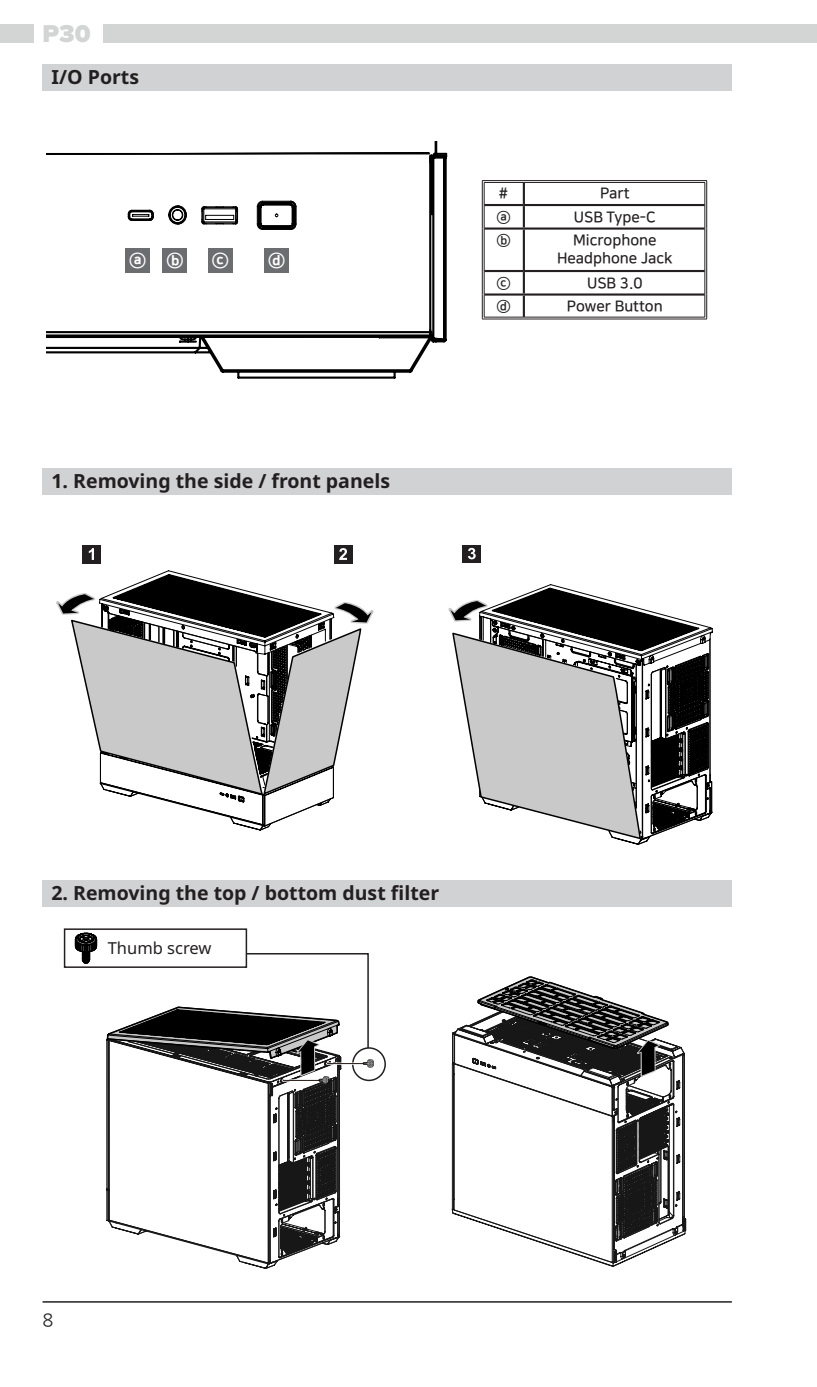
<style>
.page{position:relative;width:817px;height:1387px;background:#fff}
.page>*{position:absolute;margin:0;border:0;box-sizing:border-box;transform-origin:0 0}
.t1{font:900 25.2px "Proxima Nova";color:#d3d4d4}
.t2{font:700 19.5px "Noto Sans";color:#231f20}
.t3{font:18px "Nanum Square EB";color:#fff}
.t4{font:18px "Nanum Gothic";color:#231f20}
.t5{font:16.5px "Noto Sans";color:#231f20}
.t6{font:15px "Nanum Square B";color:#231f20}
</style>
<div class="page">
<hr style="left:43px;top:1300px;width:688px;height:2px;background:#231f20">
<div style="left:103px;top:24px;width:713px;height:18px;background:#d3d4d4"></div>
<div style="left:0;top:25px;width:33px;height:18px;background:#d3d4d4"></div>
<svg style="left:125px;top:142px;width:323px;height:201px"></svg>
<svg style="left:46px;top:329px;width:388px;height:50px"></svg>
<svg style="left:46px;top:151px;width:389px;height:12px"></svg>
<div style="left:43px;top:468px;width:688px;height:26px;background:#d1d2d4"></div>
<div style="left:43px;top:64px;width:688px;height:26px;background:#d1d2d4"></div>
<div style="left:334px;top:545px;width:18px;height:18px;background:#231f20"></div>
<svg style="left:339px;top:548px;width:8px;height:12px"></svg>
<div style="left:83px;top:545px;width:18px;height:18px;background:#231f20"></div>
<svg style="left:89px;top:548px;width:5px;height:12px"></svg>
<div style="left:43px;top:879px;width:688px;height:27px;background:#d1d2d4"></div>
<div style="left:126px;top:248px;width:24px;height:24px;background:#6c6d70"></div>
<div style="left:163px;top:248px;width:24px;height:24px;background:#6c6d70"></div>
<div style="left:208px;top:248px;width:24px;height:24px;background:#6c6d70"></div>
<div style="left:264px;top:248px;width:24px;height:24px;background:#6c6d70"></div>
<div style="left:462px;top:545px;width:18px;height:17px;background:#231f20"></div>
<svg style="left:468px;top:548px;width:7px;height:11px"></svg>
<div style="left:64px;top:928px;width:183px;height:39px;border:2px solid #231f20"></div>
<div style="left:352px;top:1047px;width:34px;height:33px;border:2px solid #231f20;border-radius:50%"></div>
<hr style="left:482px;top:180px;width:41px;height:1px;background:#231f20">
<hr style="left:484px;top:182px;width:39px;height:1px;background:#231f20">
<hr style="left:523px;top:180px;width:183px;height:1px;background:#231f20">
<hr style="left:523px;top:182px;width:182px;height:1px;background:#231f20">
<svg style="left:481px;top:181px;width:3px;height:47px"></svg>
<svg style="left:704px;top:181px;width:3px;height:47px"></svg>
<hr style="left:481px;top:228px;width:1px;height:43px;background:#231f20">
<hr style="left:483px;top:228px;width:1px;height:43px;background:#231f20">
<hr style="left:704px;top:228px;width:1px;height:43px;background:#231f20">
<hr style="left:706px;top:228px;width:1px;height:43px;background:#231f20">
<svg style="left:481px;top:271px;width:3px;height:48px"></svg>
<svg style="left:704px;top:271px;width:3px;height:48px"></svg>
<hr style="left:484px;top:316px;width:39px;height:1px;background:#231f20">
<hr style="left:482px;top:318px;width:41px;height:1px;background:#231f20">
<hr style="left:523px;top:316px;width:182px;height:1px;background:#231f20">
<hr style="left:523px;top:318px;width:183px;height:1px;background:#231f20">
<hr style="left:522px;top:183px;width:3px;height:21px;background:#231f20">
<hr style="left:484px;top:204px;width:39px;height:2px;background:#231f20">
<hr style="left:523px;top:204px;width:181px;height:2px;background:#231f20">
<hr style="left:522px;top:206px;width:3px;height:21px;background:#231f20">
<hr style="left:484px;top:227px;width:39px;height:2px;background:#231f20">
<hr style="left:523px;top:227px;width:181px;height:2px;background:#231f20">
<hr style="left:522px;top:229px;width:3px;height:41px;background:#231f20">
<hr style="left:484px;top:270px;width:39px;height:2px;background:#231f20">
<hr style="left:523px;top:270px;width:181px;height:2px;background:#231f20">
<hr style="left:522px;top:272px;width:3px;height:21px;background:#231f20">
<hr style="left:484px;top:293px;width:39px;height:2px;background:#231f20">
<hr style="left:523px;top:293px;width:181px;height:2px;background:#231f20">
<hr style="left:522px;top:295px;width:3px;height:22px;background:#231f20">
<svg style="left:127px;top:796px;width:204px;height:34px"></svg>
<svg style="left:448px;top:587px;width:264px;height:257px"></svg>
<svg style="left:56px;top:570px;width:318px;height:224px"></svg>
<svg style="left:451px;top:976px;width:234px;height:290px"></svg>
<svg style="left:74px;top:932px;width:23px;height:32px"></svg>
<svg style="left:106px;top:952px;width:268px;height:316px"></svg>
<p class="t1" style="left:43px;top:15px;width:50px">P30</p>
<p class="t2" style="left:51px;top:63px;width:89px">I/O Ports</p>
<p class="t3" style="left:129px;top:250px;width:18px">ⓐ</p>
<p class="t3" style="left:167px;top:250px;width:18px">ⓑ</p>
<p class="t3" style="left:212px;top:250px;width:18px">ⓒ</p>
<p class="t3" style="left:268px;top:250px;width:18px">ⓓ</p>
<p class="t2" style="left:51px;top:467px;width:340px">1. Removing the side / front panels</p>
<p class="t6" style="left:499px;top:185px;width:11px">#</p>
<p class="t6" style="left:600px;top:185px;width:31px">Part</p>
<p class="t6" style="left:496px;top:209px;width:15px">ⓐ</p>
<p class="t6" style="left:573px;top:209px;width:83px">USB Type-C</p>
<p class="t6" style="left:496px;top:232px;width:15px">ⓑ</p>
<p class="t6" style="left:573px;top:232px;width:85px">Microphone</p>
<p class="t6" style="left:557px;top:250px;width:117px">Headphone Jack</p>
<p class="t6" style="left:496px;top:275px;width:15px">ⓒ</p>
<p class="t6" style="left:587px;top:275px;width:57px">USB 3.0</p>
<p class="t6" style="left:496px;top:298px;width:15px">ⓓ</p>
<p class="t6" style="left:566px;top:298px;width:97px">Power Button</p>
<p class="t2" style="left:51px;top:879px;width:389px">2. Removing the top / bottom dust filter</p>
<p class="t5" style="left:108px;top:936px;width:105px">Thumb screw</p>
<p class="t4" style="left:43px;top:1311px;width:12px">8</p>
</div>
